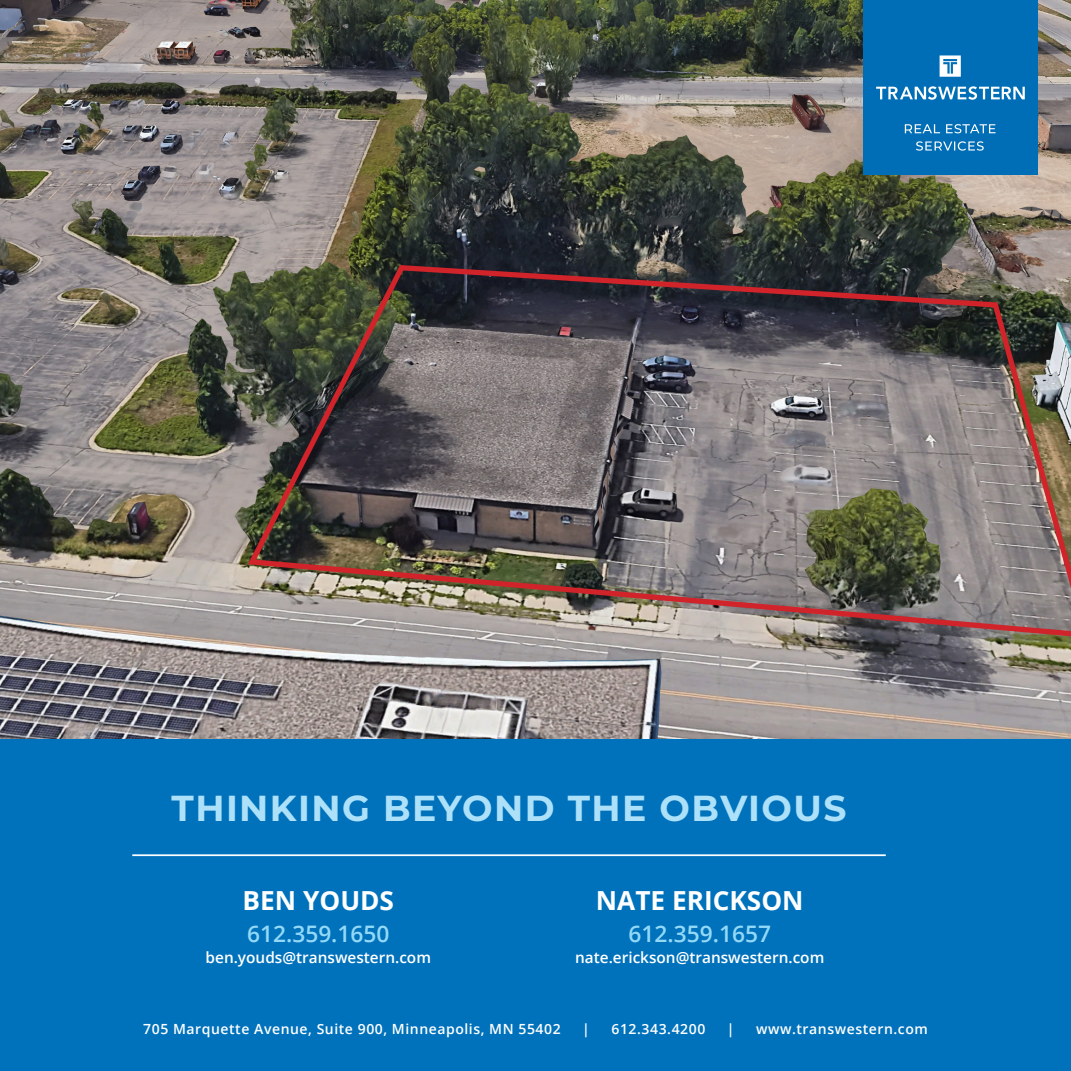
<style>
.page{position:relative;width:1071px;height:1071px;background:#fff}
.page>*{position:absolute;margin:0;border:0;box-sizing:border-box;transform-origin:0 0}
.t1{font:700 36.05px "Montserrat";letter-spacing:.04em;color:#ade1f9}
.t2{font:700 26.25px "Open Sans";color:#fff}
.t3{font:600 22.75px "Open Sans";color:#93d9f7}
.t4{font:600 15.4px "Open Sans";color:#fff}
.t5{font:600 14px "Open Sans";letter-spacing:.04em;color:#fff}
</style>
<div class="page">
<img style="left:0;top:0;width:1071px;height:740px">
<div style="left:0;top:740px;width:1071px;height:331px;background:#0072bc"></div>
<div style="left:863px;top:0;width:175px;height:174px;background:#006eb6"></div>
<svg style="left:916px;top:141px;width:68px;height:10px"></svg>
<svg style="left:905px;top:124px;width:91px;height:9px"></svg>
<svg style="left:940px;top:55px;width:21px;height:22px"></svg>
<svg style="left:876px;top:86px;width:149px;height:14px"></svg>
<hr style="left:132px;top:854px;width:754px;height:2px;background:#fff">
<img style="left:245px;top:262px;width:826px;height:379px">
<p class="t1" style="left:172px;top:782px;width:676px">THINKING BEYOND THE OBVIOUS</p>
<p class="t2" style="left:243px;top:882px;width:153px">BEN YOUDS</p>
<p class="t3" style="left:247px;top:918px;width:144px">612.359.1650</p>
<p class="t4" style="left:206px;top:946px;width:227px">ben.youds@transwestern.com</p>
<p class="t2" style="left:596px;top:882px;width:209px">NATE ERICKSON</p>
<p class="t3" style="left:629px;top:918px;width:144px">612.359.1657</p>
<p class="t4" style="left:575px;top:946px;width:251px">nate.erickson@transwestern.com</p>
<p class="t5" style="left:143px;top:1019px;width:419px">705 Marquette Avenue, Suite 900, Minneapolis, MN 55402</p>
<p class="t5" style="left:582px;top:1019px;width:9px">|</p>
<p class="t5" style="left:612px;top:1019px;width:95px">612.343.4200</p>
<p class="t5" style="left:727px;top:1019px;width:9px">|</p>
<p class="t5" style="left:756px;top:1019px;width:173px">www.transwestern.com</p>
</div>
